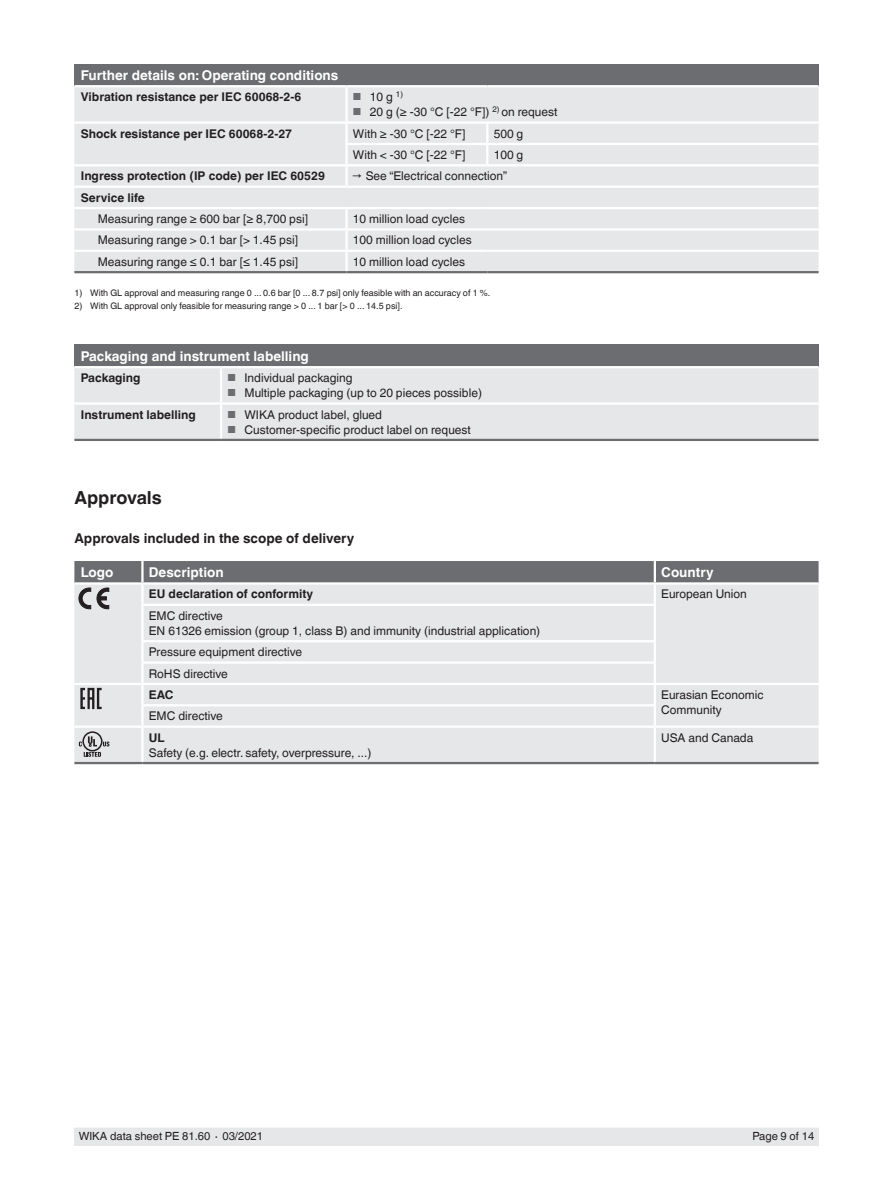
<style>
.page{position:relative;width:893px;height:1188px;background:#fff}
.page>*{position:absolute;margin:0;border:0;box-sizing:border-box;transform-origin:0 0}
.t1{font:700 18px "Helvetica World";color:#231f20}
.t2{font:700 13.5px "Helvetica World";color:#fff}
.t3{font:700 13.5px "Helvetica World";color:#231f20}
.t4{font:12px/15px "Helvetica World";color:#231f20}
.t5{font:700 12px "Helvetica World";color:#231f20}
.t6{font:11.25px "Helvetica World";color:#231f20}
.t7{font:9px "Helvetica World";color:#231f20}
.s1{font-size:10.2px;color:#6c6d70}
</style>
<div class="page">
<div style="left:74px;top:1128px;width:745px;height:17px;background:#e6e7e9"></div>
<div style="left:74px;top:64px;width:745px;height:22px;background:#6c6d70"></div>
<div style="left:74px;top:87px;width:745px;height:184px;background:#e6e7e9"></div>
<hr style="left:74px;top:271px;width:273px;height:2px;background:#6c6d70">
<hr style="left:347px;top:271px;width:140px;height:2px;background:#6c6d70">
<hr style="left:487px;top:271px;width:332px;height:2px;background:#6c6d70">
<hr style="left:74px;top:85px;width:273px;height:2px;background:#fff">
<hr style="left:347px;top:85px;width:140px;height:2px;background:#fff">
<hr style="left:345px;top:87px;width:3px;height:34px;background:#fff">
<hr style="left:487px;top:85px;width:332px;height:2px;background:#fff">
<hr style="left:74px;top:121px;width:273px;height:3px;background:#fff">
<hr style="left:347px;top:121px;width:140px;height:3px;background:#fff">
<hr style="left:345px;top:124px;width:3px;height:19px;background:#fff">
<hr style="left:487px;top:121px;width:332px;height:3px;background:#fff">
<hr style="left:345px;top:143px;width:142px;height:2px;background:#fff">
<hr style="left:345px;top:145px;width:3px;height:19px;background:#fff">
<hr style="left:487px;top:143px;width:332px;height:2px;background:#fff">
<svg style="left:486px;top:124px;width:2px;height:40px"></svg>
<hr style="left:74px;top:164px;width:273px;height:2px;background:#fff">
<hr style="left:347px;top:164px;width:140px;height:2px;background:#fff">
<hr style="left:345px;top:166px;width:3px;height:20px;background:#fff">
<hr style="left:487px;top:164px;width:332px;height:2px;background:#fff">
<hr style="left:74px;top:186px;width:273px;height:2px;background:#fff">
<hr style="left:347px;top:186px;width:140px;height:2px;background:#fff">
<hr style="left:487px;top:186px;width:332px;height:2px;background:#fff">
<hr style="left:74px;top:207px;width:273px;height:2px;background:#fff">
<hr style="left:347px;top:207px;width:140px;height:2px;background:#fff">
<hr style="left:345px;top:209px;width:3px;height:19px;background:#fff">
<hr style="left:487px;top:207px;width:332px;height:2px;background:#fff">
<hr style="left:74px;top:228px;width:273px;height:3px;background:#fff">
<hr style="left:347px;top:228px;width:140px;height:3px;background:#fff">
<hr style="left:345px;top:231px;width:3px;height:19px;background:#fff">
<hr style="left:487px;top:228px;width:332px;height:3px;background:#fff">
<hr style="left:74px;top:250px;width:273px;height:2px;background:#fff">
<hr style="left:347px;top:250px;width:140px;height:2px;background:#fff">
<hr style="left:345px;top:252px;width:3px;height:19px;background:#fff">
<hr style="left:487px;top:250px;width:332px;height:2px;background:#fff">
<div style="left:74px;top:345px;width:745px;height:22px;background:#6c6d70"></div>
<div style="left:74px;top:368px;width:745px;height:71px;background:#e6e7e9"></div>
<hr style="left:74px;top:366px;width:147px;height:2px;background:#fff">
<hr style="left:221px;top:366px;width:598px;height:2px;background:#fff">
<hr style="left:220px;top:368px;width:2px;height:34px;background:#fff">
<hr style="left:74px;top:402px;width:147px;height:3px;background:#fff">
<hr style="left:221px;top:402px;width:598px;height:3px;background:#fff">
<hr style="left:220px;top:405px;width:2px;height:34px;background:#fff">
<hr style="left:74px;top:439px;width:147px;height:2px;background:#6c6d70">
<hr style="left:221px;top:439px;width:598px;height:2px;background:#6c6d70">
<div style="left:74px;top:609px;width:745px;height:153px;background:#e6e7e9"></div>
<hr style="left:141px;top:606px;width:3px;height:34px;background:#fff">
<hr style="left:654px;top:606px;width:2px;height:34px;background:#fff">
<hr style="left:141px;top:640px;width:515px;height:2px;background:#fff">
<hr style="left:141px;top:642px;width:3px;height:19px;background:#fff">
<hr style="left:141px;top:661px;width:515px;height:3px;background:#fff">
<hr style="left:141px;top:664px;width:3px;height:19px;background:#fff">
<hr style="left:74px;top:683px;width:68px;height:2px;background:#fff">
<hr style="left:142px;top:683px;width:513px;height:2px;background:#fff">
<hr style="left:141px;top:685px;width:3px;height:19px;background:#fff">
<hr style="left:655px;top:683px;width:164px;height:2px;background:#fff">
<svg style="left:654px;top:642px;width:2px;height:62px"></svg>
<hr style="left:141px;top:704px;width:515px;height:2px;background:#fff">
<hr style="left:141px;top:706px;width:3px;height:20px;background:#fff">
<hr style="left:654px;top:706px;width:2px;height:20px;background:#fff">
<hr style="left:74px;top:726px;width:68px;height:2px;background:#fff">
<hr style="left:142px;top:726px;width:513px;height:2px;background:#fff">
<hr style="left:141px;top:728px;width:3px;height:34px;background:#fff">
<hr style="left:655px;top:726px;width:164px;height:2px;background:#fff">
<hr style="left:654px;top:728px;width:2px;height:34px;background:#fff">
<hr style="left:74px;top:762px;width:68px;height:2px;background:#6c6d70">
<hr style="left:142px;top:762px;width:513px;height:2px;background:#6c6d70">
<hr style="left:655px;top:762px;width:164px;height:2px;background:#6c6d70">
<svg style="left:74px;top:561px;width:745px;height:48px;background:#b0b1b3"></svg>
<svg style="left:80px;top:688px;width:22px;height:21px"></svg>
<div style="left:82px;top:731px;width:21px;height:20px;border:2px solid #231f20;border-radius:50%"></div>
<svg style="left:79px;top:736px;width:30px;height:21px"></svg>
<p class="t2" style="left:81px;top:67px;width:259px">Further details on: Operating conditions</p>
<p class="t5" style="left:81px;top:90px;width:222px">Vibration resistance per IEC 60068-2-6</p>
<p class="t4" style="left:353px;top:90px;width:52px"><span class="s1">■</span> 10 g <sup>1)</sup></p>
<p class="t4" style="left:353px;top:105px;width:206px"><span class="s1">■</span> 20 g (≥ -30 °C [-22 °F]) <sup>2)</sup> on request</p>
<p class="t5" style="left:81px;top:126px;width:213px">Shock resistance per IEC 60068-2-27</p>
<p class="t4" style="left:353px;top:126px;width:114px">With ≥ -30 °C [-22 °F]</p>
<p class="t4" style="left:494px;top:126px;width:31px">500 g</p>
<p class="t4" style="left:353px;top:147px;width:114px">With &lt; -30 °C [-22 °F]</p>
<p class="t4" style="left:494px;top:147px;width:31px">100 g</p>
<p class="t5" style="left:81px;top:169px;width:246px">Ingress protection (IP code) per IEC 60529</p>
<p class="t4" style="left:353px;top:169px;width:156px">→ See “Electrical connection”</p>
<p class="t5" style="left:81px;top:191px;width:65px">Service life</p>
<p class="t4" style="left:98px;top:211px;width:212px">Measuring range ≥ 600 bar [≥ 8,700 psi]</p>
<p class="t4" style="left:353px;top:211px;width:114px">10 million load cycles</p>
<p class="t4" style="left:98px;top:233px;width:202px">Measuring range &gt; 0.1 bar [&gt; 1.45 psi]</p>
<p class="t4" style="left:353px;top:233px;width:120px">100 million load cycles</p>
<p class="t4" style="left:98px;top:254px;width:202px">Measuring range ≤ 0.1 bar [≤ 1.45 psi]</p>
<p class="t4" style="left:353px;top:254px;width:114px">10 million load cycles</p>
<p class="t7" style="left:74px;top:288px;width:417px">1) With GL approval and measuring range 0 ... 0.6 bar [0 ... 8.7 psi] only feasible with an accuracy of 1 %.</p>
<p class="t7" style="left:74px;top:300px;width:330px">2) With GL approval only feasible for measuring range &gt; 0 ... 1 bar [&gt; 0 ... 14.5 psi].</p>
<p class="t2" style="left:81px;top:348px;width:230px">Packaging and instrument labelling</p>
<p class="t5" style="left:81px;top:371px;width:61px">Packaging</p>
<p class="t4" style="left:227px;top:371px;width:127px"><span class="s1">■</span> Individual packaging</p>
<p class="t4" style="left:227px;top:386px;width:256px"><span class="s1">■</span> Multiple packaging (up to 20 pieces possible)</p>
<p class="t5" style="left:81px;top:407px;width:117px">Instrument labelling</p>
<p class="t4" style="left:227px;top:407px;width:156px"><span class="s1">■</span> WIKA product label, glued</p>
<p class="t4" style="left:227px;top:422px;width:245px"><span class="s1">■</span> Customer-specific product label on request</p>
<h1 class="t1" style="left:74px;top:487px;width:89px">Approvals</h1>
<p class="t3" style="left:74px;top:530px;width:281px">Approvals included in the scope of delivery</p>
<p class="t2" style="left:81px;top:565px;width:34px">Logo</p>
<p class="t2" style="left:149px;top:565px;width:76px">Description</p>
<p class="t2" style="left:661px;top:565px;width:54px">Country</p>
<p class="t5" style="left:149px;top:587px;width:166px">EU declaration of conformity</p>
<p class="t4" style="left:661px;top:587px;width:87px">European Union</p>
<p class="t4" style="left:149px;top:608px;width:393px">EMC directive<br>EN 61326 emission (group 1, class B) and immunity (industrial application)</p>
<p class="t4" style="left:149px;top:641px;width:155px;line-height:21.3px">Pressure equipment directive<br>RoHS directive</p>
<p class="t5" style="left:149px;top:688px;width:26px">EAC</p>
<p class="t4" style="left:661px;top:687px;width:104px">Eurasian Economic<br>Community</p>
<p class="t4" style="left:149px;top:709px;width:76px">EMC directive</p>
<p class="t5" style="left:149px;top:731px;width:17px">UL</p>
<p class="t4" style="left:149px;top:745px;width:224px">Safety (e.g. electr. safety, overpressure, ...)</p>
<p class="t4" style="left:661px;top:730px;width:94px">USA and Canada</p>
<p class="t6" style="left:79px;top:1130px;width:186px">WIKA data sheet PE 81.60 ∙ 03/2021</p>
<p class="t6" style="left:752px;top:1130px;width:63px">Page 9 of 14</p>
</div>
